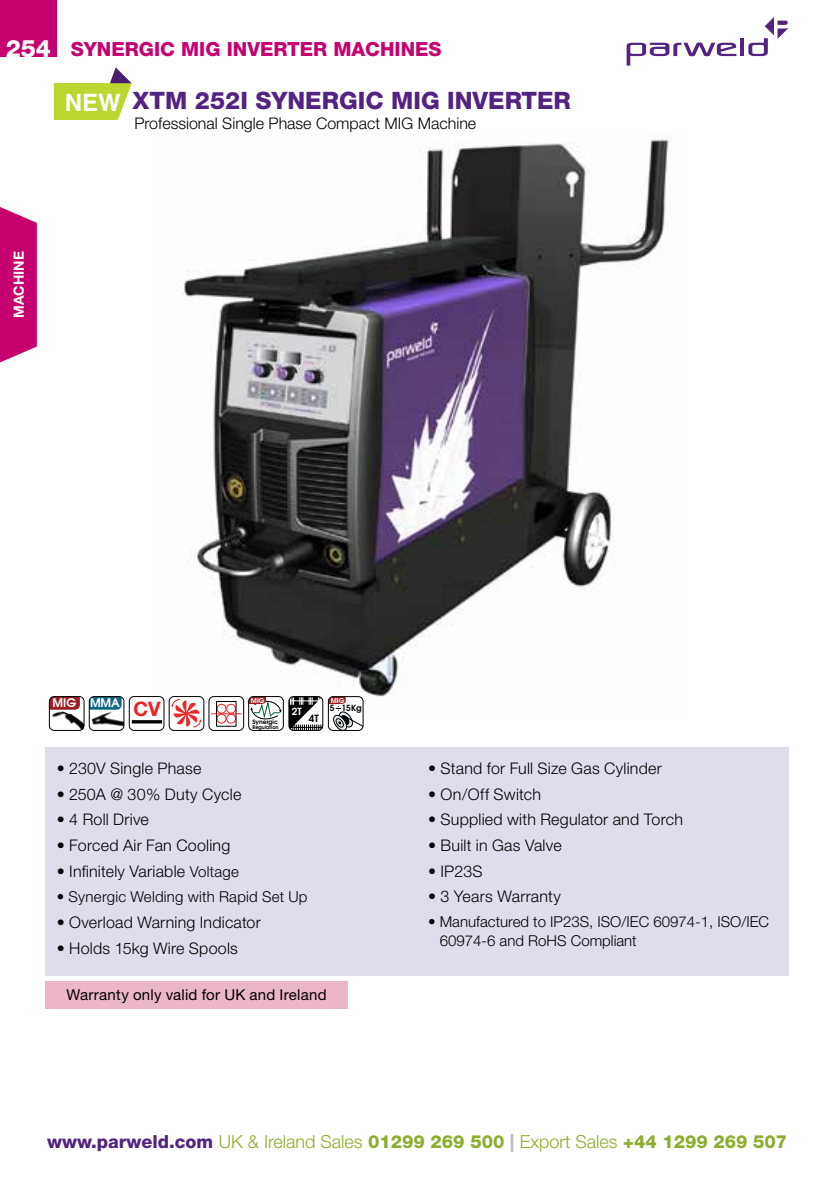
<style>
.page{position:relative;width:840px;height:1191px;background:#fff}
.page>*{position:absolute;margin:0;border:0;box-sizing:border-box;transform-origin:0 0}
.t1{font:800 24px "Helvetica Neue";color:#522380}
.t2{font:800 24px "Helvetica Neue";color:#fff}
.t3{font:700 24px "Helvetica";color:#fff}
.t4{font:700 20.2px "Helvetica";color:#ed2226}
.t5{font:800 19.6px "Helvetica Neue";color:#c6006f}
.t6{font:300 18px "Helvetica Neue";color:#8cad2d}
.t7{font:300 16px "Helvetica Neue";letter-spacing:.015em;color:#000}
.t8{font:300 15px/19px "Helvetica Neue";color:#000}
.t9{font:15px "Helvetica Neue";letter-spacing:.015em;color:#000}
.t10{font:700 14px "Helvetica Neue";color:#fff}
.t11{font:700 11.8px "Te X Gyre Adventor";color:#fff}
.t12{font:700 9.8px "Te X Gyre Adventor";color:#fff}
.t13{font:700 9.8px "Te X Gyre Adventor";color:#000}
.t14{font:700 8.4px "Te X Gyre Adventor";color:#000}
.t15{font:700 6.8px "Te X Gyre Adventor";color:#fff}
.t16{font:700 6px "Te X Gyre Adventor";color:#000}
.t17{font:700 5px "Te X Gyre Adventor";color:#000}
.s1{font-size:15px}
.s2{font-weight:800;color:#522380}
.s3{font-weight:800}
.s4{font-weight:800;color:#bcbec0}
</style>
<div class="page">
<svg style="left:0;top:207px;width:37px;height:156px;background:#cc1b7e"></svg>
<div style="left:0;top:0;width:57px;height:57px;background:#c6006f"></div>
<img style="left:161px;top:139px;width:508px;height:577px">
<div style="left:45px;top:747px;width:743px;height:228px;background:#e1dceb"></div>
<div style="left:169px;top:696px;width:35px;height:34px;border:1px solid #000;border-radius:5px"></div>
<svg style="left:171px;top:698px;width:30px;height:30px"></svg>
<svg style="left:49px;top:696px;width:31px;height:13px"></svg>
<div style="left:49px;top:696px;width:35px;height:34px;border:1px solid #000;border-radius:5px"></div>
<img style="left:51px;top:711px;width:33px;height:19px">
<div style="left:129px;top:696px;width:35px;height:34px;border:1px solid #000;border-radius:5px"></div>
<hr style="left:132px;top:720px;width:30px;height:3px;background:#000">
<img style="left:91px;top:711px;width:31px;height:15px">
<svg style="left:89px;top:696px;width:32px;height:13px"></svg>
<div style="left:89px;top:696px;width:35px;height:34px;border:1px solid #000;border-radius:5px"></div>
<div style="left:209px;top:696px;width:35px;height:34px;border:1px solid #000;border-radius:5px"></div>
<div style="left:216px;top:704px;width:10px;height:9px;border:1px solid #ec2527;border-radius:50%"></div>
<div style="left:226px;top:704px;width:10px;height:9px;border:1px solid #ec2527;border-radius:50%"></div>
<div style="left:216px;top:714px;width:10px;height:9px;border:1px solid #ec2527;border-radius:50%"></div>
<div style="left:226px;top:714px;width:10px;height:9px;border:1px solid #ec2527;border-radius:50%"></div>
<div style="left:216px;top:701px;width:20px;height:25px;border:1px solid #000"></div>
<hr style="left:211px;top:713px;width:30px;height:1px;background:#ec2527">
<svg style="left:289px;top:696px;width:33px;height:34px"></svg>
<div style="left:288px;top:696px;width:35px;height:34px;border:1px solid #000;border-radius:5px"></div>
<svg style="left:248px;top:696px;width:33px;height:24px"></svg>
<div style="left:248px;top:696px;width:35px;height:34px;border:1px solid #000;border-radius:5px"></div>
<svg style="left:328px;top:696px;width:35px;height:35px"></svg>
<svg style="left:53px;top:67px;width:79px;height:53px"></svg>
<div style="left:45px;top:981px;width:302px;height:27px;background:#eab6c8"></div>
<svg style="left:626px;top:17px;width:162px;height:49px"></svg>
<h1 class="t2" style="left:6px;top:34px;width:47px">254</h1>
<p class="t5" style="left:71px;top:37px;width:336px">SYNERGIC Mig INVERTER Machines</p>
<h1 class="t3" style="left:65px;top:83px;width:57px">NEW</h1>
<h1 class="t1" style="left:132px;top:86px;width:439px">XTM 252I SYNERGIC MIG INVERTER</h1>
<p class="t7" style="left:134px;top:113px;width:343px">Professional Single Phase Compact MIG Machine</p>
<p class="t10" style="left:10px;top:318px;width:68px;rotate:-90deg">MACHINE</p>
<p class="t11" style="left:90px;top:693px;width:32px">MMA</p>
<p class="t15" style="left:251px;top:694px;width:15px">MIG</p>
<p class="t16" style="left:252px;top:716px;width:27px">Synergic</p>
<p class="t17" style="left:252px;top:722px;width:28px">Regulation</p>
<p class="t11" style="left:52px;top:692px;width:25px">MIG</p>
<p class="t4" style="left:133px;top:696px;width:28px">CV</p>
<p class="t12" style="left:291px;top:703px;width:11px">2T</p>
<p class="t13" style="left:309px;top:710px;width:11px">4T</p>
<p class="t15" style="left:330px;top:694px;width:15px">MIG</p>
<p class="t14" style="left:329px;top:700px;width:34px">5 15Kg</p>
<p class="t7" style="left:57px;top:758px;width:146px">• 230V Single Phase</p>
<p class="t7" style="left:57px;top:784px;width:186px">• 250A @ 30% Duty Cycle</p>
<p class="t7" style="left:57px;top:810px;width:93px">• 4 Roll Drive</p>
<p class="t7" style="left:57px;top:835px;width:175px">• Forced Air Fan Cooling</p>
<p class="t7" style="left:57px;top:861px;width:183px">• Infinitely Variable <span class="s1">Voltage</span></p>
<p class="t8" style="left:57px;top:887px;width:252px">• Synergic Welding with Rapid Set Up</p>
<p class="t7" style="left:57px;top:912px;width:205px">• Overload Warning Indicator</p>
<p class="t7" style="left:57px;top:938px;width:182px">• Holds 15kg Wire Spools</p>
<p class="t9" style="left:66px;top:985px;width:261px">Warranty only valid for UK and Ireland</p>
<p class="t7" style="left:428px;top:758px;width:235px">• Stand for Full Size Gas Cylinder</p>
<p class="t7" style="left:428px;top:784px;width:114px">• On/Off Switch</p>
<p class="t7" style="left:428px;top:810px;width:256px">• Supplied with Regulator and Torch</p>
<p class="t7" style="left:428px;top:835px;width:135px">• Built in Gas Valve</p>
<p class="t7" style="left:428px;top:861px;width:56px">• IP23S</p>
<p class="t7" style="left:428px;top:887px;width:134px">• 3 Years Warranty</p>
<p class="t8" style="left:439px;top:912px;width:331px;text-indent:-12px">• Manufactured to IP23S, ISO/IEC 60974-1, ISO/IEC<br>60974-6 and RoHS Compliant</p>
<p class="t6" style="left:47px;top:1131px;width:741px"><span class="s2">www.parweld.com</span> UK &amp; Ireland Sales <span class="s3">01299 269 500</span> <span class="s4">|</span> Export Sales <span class="s3">+44 1299 269 507</span></p>
</div>
